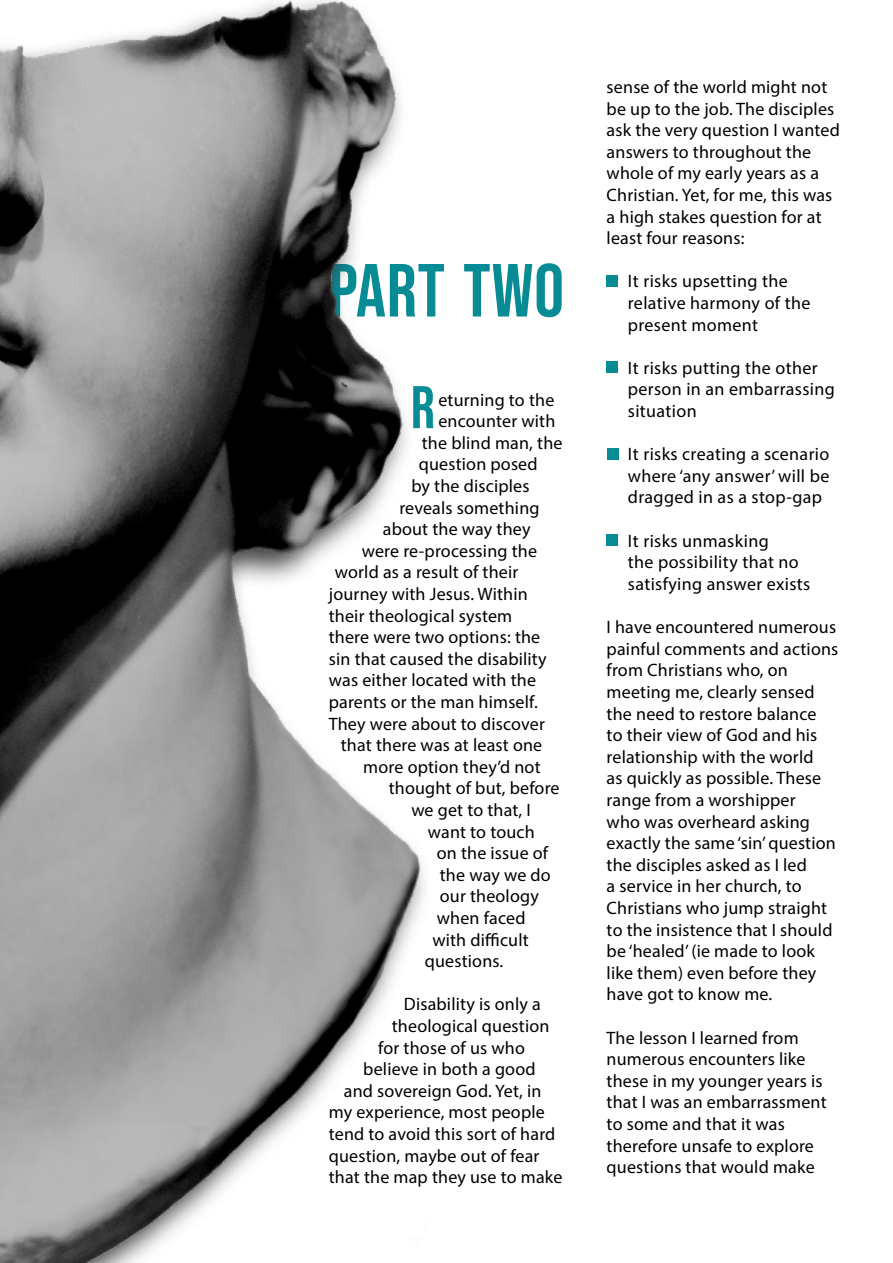
<style>
.page{position:relative;width:893px;height:1263px;background:#fff}
.page>*{position:absolute;margin:0;border:0;box-sizing:border-box;transform-origin:0 0}
.t1{font:75px "Bebas Neue";letter-spacing:.01em;color:#078b95}
.t2{font:60px "Bebas Neue";color:#078b95}
.t3{font:18px/21.6px "Myriad Pro";letter-spacing:.01em;color:#000}
</style>
<div class="page">
<img style="left:0;top:0;width:425px;height:1263px">
<div style="left:607px;top:275px;width:11px;height:11px;background:#078b95"></div>
<div style="left:607px;top:361px;width:11px;height:12px;background:#078b95"></div>
<div style="left:607px;top:448px;width:11px;height:11px;background:#078b95"></div>
<div style="left:607px;top:534px;width:11px;height:12px;background:#078b95"></div>
<h1 class="t1" style="left:329px;top:248px;width:237px">Part TWO</h1>
<h2 class="t2" style="left:411px;top:373px;width:26px">R</h2>
<p class="t3" style="left:438px;top:388px;width:117px">eturning to the</p>
<p class="t3" style="left:438px;top:410px;width:118px">encounter with</p>
<p class="t3" style="left:422px;top:432px;width:142px">the blind man, the</p>
<p class="t3" style="left:419px;top:453px;width:120px">question posed</p>
<p class="t3" style="left:411px;top:475px;width:120px">by the disciples</p>
<p class="t3" style="left:399px;top:496px;width:142px">reveals something</p>
<p class="t3" style="left:383px;top:518px;width:149px">about the way they</p>
<p class="t3" style="left:362px;top:540px;width:177px">were re-processing the</p>
<p class="t3" style="left:335px;top:561px;width:185px">world as a result of their</p>
<p class="t3" style="left:329px;top:583px;width:201px">journey with Jesus. Within</p>
<p class="t3" style="left:329px;top:604px;width:185px">their theological system</p>
<p class="t3" style="left:329px;top:626px;width:213px">there were two options: the</p>
<p class="t3" style="left:329px;top:648px;width:219px">sin that caused the disability</p>
<p class="t3" style="left:329px;top:669px;width:209px">was either located with the</p>
<p class="t3" style="left:329px;top:691px;width:210px">parents or the man himself.</p>
<p class="t3" style="left:329px;top:712px;width:218px">They were about to discover</p>
<p class="t3" style="left:341px;top:734px;width:203px">that there was at least one</p>
<p class="t3" style="left:363px;top:756px;width:179px">more option they’d not</p>
<p class="t3" style="left:389px;top:777px;width:172px">thought of but, before</p>
<p class="t3" style="left:411px;top:799px;width:121px">we get to that, I</p>
<p class="t3" style="left:428px;top:820px;width:108px">want to touch</p>
<p class="t3" style="left:437px;top:842px;width:113px">on the issue of</p>
<p class="t3" style="left:440px;top:864px;width:112px">the way we do</p>
<p class="t3" style="left:440px;top:885px;width:100px">our theology</p>
<p class="t3" style="left:437px;top:907px;width:90px">when faced</p>
<p class="t3" style="left:432px;top:928px;width:98px">with difficult</p>
<p class="t3" style="left:425px;top:950px;width:80px">questions.</p>
<p class="t3" style="left:404px;top:993px;width:138px">Disability is only a</p>
<p class="t3" style="left:392px;top:1015px;width:159px">theological question</p>
<p class="t3" style="left:378px;top:1036px;width:148px">for those of us who</p>
<p class="t3" style="left:363px;top:1058px;width:174px">believe in both a good</p>
<p class="t3" style="left:344px;top:1080px;width:199px">and sovereign God. Yet, in</p>
<p class="t3" style="left:329px;top:1101px;width:218px">my experience, most people</p>
<p class="t3" style="left:329px;top:1123px;width:228px">tend to avoid this sort of hard</p>
<p class="t3" style="left:329px;top:1144px;width:212px">question, maybe out of fear</p>
<p class="t3" style="left:329px;top:1166px;width:235px">that the map they use to make</p>
<p class="t3" style="left:607px;top:76px;width:235px">sense of the world might not be up to the job. The disciples ask the very question I wanted answers to throughout the whole of my early years as a<br>Christian. Yet, for me, this was a high stakes question for at least four reasons:</p>
<p class="t3" style="left:628px;top:270px;width:184px">It risks upsetting the relative harmony of the present moment</p>
<p class="t3" style="left:628px;top:357px;width:209px">It risks putting the other person in an embarrassing situation</p>
<p class="t3" style="left:628px;top:443px;width:203px;text-align:justify">It risks creating a scenario where ‘any answer’ will be dragged in as a stop-gap</p>
<p class="t3" style="left:628px;top:530px;width:184px">It risks unmasking<br>the possibility that no satisfying answer exists</p>
<p class="t3" style="left:607px;top:616px;width:233px">I have encountered numerous painful comments and actions from Christians who, on meeting me, clearly sensed the need to restore balance<br>to their view of God and his relationship with the world<br>as quickly as possible. These range from a worshipper<br>who was overheard asking exactly the same ‘sin’ question the disciples asked as I led<br>a service in her church, to<br>Christians who jump straight to the insistence that I should be ‘healed’ (ie made to look like them) even before they have got to know me.</p>
<p class="t3" style="left:607px;top:1026px;width:221px">The lesson I learned from numerous encounters like these in my younger years is that I was an embarrassment to some and that it was therefore unsafe to explore questions that would make</p>
</div>
